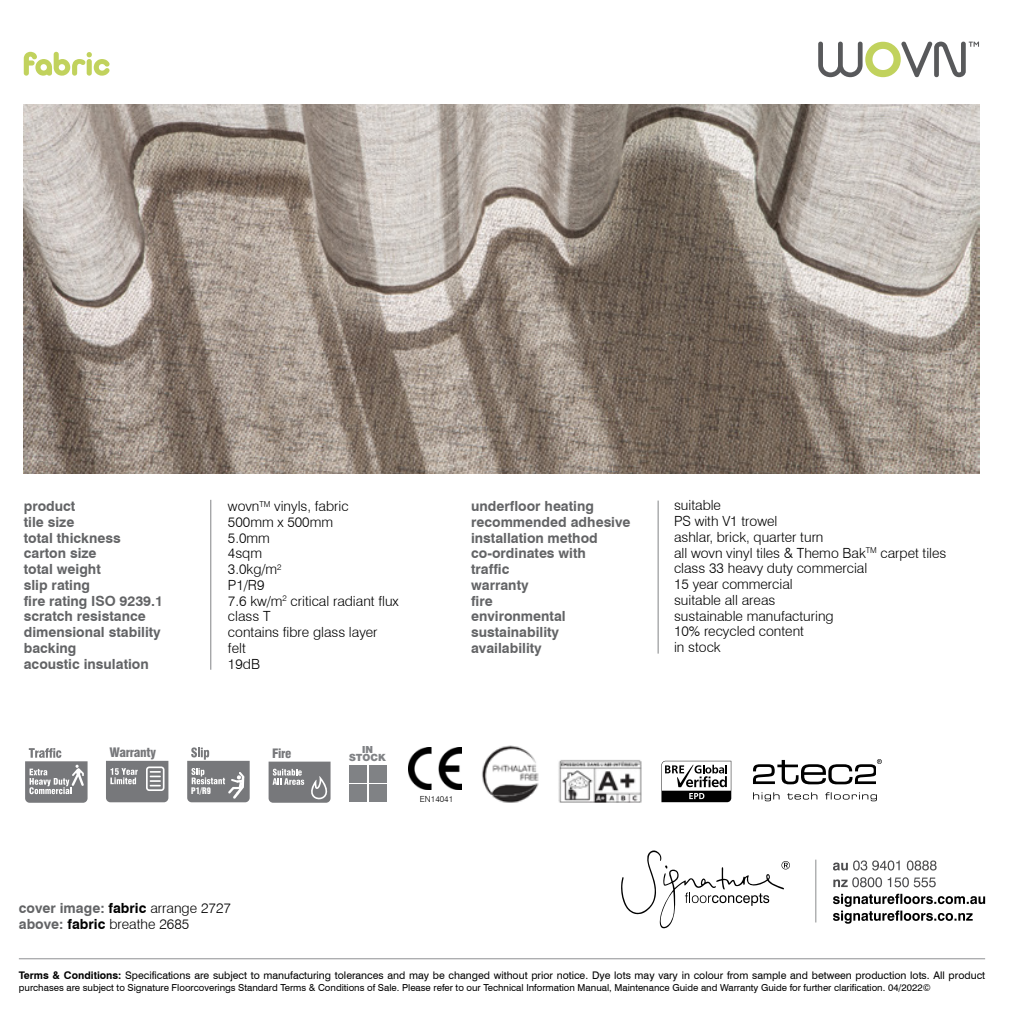
<style>
.page{position:relative;width:1017px;height:1017px;background:#fff}
.page>*{position:absolute;margin:0;border:0;box-sizing:border-box;transform-origin:0 0}
.t1{font:300 14px/15.8px "Swiss 721 BT";color:#000}
.t2{font:700 14px/15.8px "Swiss 721 BT";color:#636466}
.t3{font:900 condensed 12.78px "Swiss 721 BT";letter-spacing:-.025em;color:#77787b}
.t4{font:900 condensed 12.6px "Swiss 721 BT";color:#77787b}
.t5{font:10.5px "Swiss 721 BT";color:#000}
.t6{font:900 9.97px/7.9px "Helvetica Neue LT Std";color:#808285;text-align:center}
.t7{font:9.62px "Swiss 721 BT";color:#000}
.t8{font:300 8.4px "Swiss 721 BT";color:#000}
.t9{font:8.22px "Swiss 921 BT Regular A";color:#fff}
.s1{font-weight:700;color:#636466}
.s2{font-weight:700}
</style>
<div class="page">
<hr style="left:210px;top:500px;width:1px;height:170px;background:#8a8c8e">
<hr style="left:658px;top:501px;width:1px;height:153px;background:#8a8c8e">
<svg style="left:25px;top:748px;width:63px;height:55px"></svg>
<svg style="left:268px;top:761px;width:63px;height:42px;background:#8d8e90"></svg>
<svg style="left:106px;top:760px;width:63px;height:42px;background:#8e8f91"></svg>
<svg style="left:187px;top:747px;width:63px;height:55px"></svg>
<div style="left:349px;top:765px;width:18px;height:17px;background:#808285"></div>
<div style="left:369px;top:765px;width:17px;height:17px;background:#808285"></div>
<div style="left:349px;top:785px;width:18px;height:17px;background:#808285"></div>
<div style="left:369px;top:785px;width:17px;height:17px;background:#808285"></div>
<img style="left:558px;top:760px;width:83px;height:43px">
<img style="left:481px;top:745px;width:58px;height:58px">
<svg style="left:753px;top:759px;width:129px;height:42px"></svg>
<div style="left:877px;top:764px;width:7px;height:20px;background:#fff"></div>
<img style="left:409px;top:748px;width:53px;height:41px">
<svg style="left:661px;top:761px;width:70px;height:41px"></svg>
<hr style="left:19px;top:958px;width:966px;height:1px;background:#8e9092">
<img style="left:24px;top:104px;width:955px;height:370px">
<svg style="left:818px;top:42px;width:161px;height:35px"></svg>
<hr style="left:815px;top:860px;width:1px;height:62px;background:#8a8c8e">
<svg style="left:833px;top:894px;width:152px;height:30px"></svg>
<svg style="left:833px;top:877px;width:103px;height:10px"></svg>
<svg style="left:833px;top:860px;width:104px;height:10px"></svg>
<svg style="left:621px;top:850px;width:169px;height:78px"></svg>
<svg style="left:24px;top:52px;width:86px;height:24px"></svg>
<p class="t2" style="left:24px;top:498px;width:141px">product<br>tile size<br>total thickness carton size<br>total weight<br>slip rating<br>fire rating ISO 9239.1 scratch resistance dimensional stability backing<br>acoustic insulation</p>
<p class="t1" style="left:228px;top:498px;width:172px">wovn<sup>TM</sup> vinyls, fabric<br>500mm x 500mm<br>5.0mm<br>4sqm<br>3.0kg/m<sup>2<br></sup>P1/R9<br>7.6 kw/m<sup>2</sup> critical radiant flux class T<br>contains fibre glass layer felt<br>19dB</p>
<p class="t2" style="left:471px;top:498px;width:161px">underfloor heating recommended adhesive installation method co-ordinates with<br>traffic<br>warranty<br>fire<br>environmental sustainability availability</p>
<p class="t1" style="left:674px;top:497px;width:274px">suitable<br>PS with V1 trowel<br>ashlar, brick, quarter turn<br>all wovn vinyl tiles &amp; Themo Bak<sup>TM</sup> carpet tiles class 33 heavy duty commercial<br>15 year commercial<br>suitable all areas<br>sustainable manufacturing<br>10% recycled content<br>in stock</p>
<p class="t3" style="left:110px;top:745px;width:48px">Warranty</p>
<p class="t4" style="left:272px;top:746px;width:21px">Fire</p>
<p class="t9" style="left:191px;top:786px;width:21px">P1/R9</p>
<p class="t1" style="left:19px;top:900px;width:214px"><span class="s1">cover image:</span> <span class="s2">fabric</span> arrange 2727 <span class="s1">above:</span> <span class="s2">fabric</span> breathe 2685</p>
<p class="t6" style="left:349px;top:746px;width:38px">IN<br>STOCK</p>
<p class="t8" style="left:420px;top:794px;width:35px">EN14041</p>
<p class="t5" style="left:19px;top:969px;width:968px"><span class="s2">Terms &amp; Conditions:</span> Specifications are subject to manufacturing tolerances and may be changed without prior notice. Dye lots may vary in colour from sample and between production lots. All product</p>
<p class="t7" style="left:19px;top:982px;width:913px">purchases are subject to Signature Floorcoverings Standard Terms &amp; Conditions of Sale. Please refer to our Technical Information Manual, Maintenance Guide and Warranty Guide for further clarification. 04/2022©</p>
</div>
